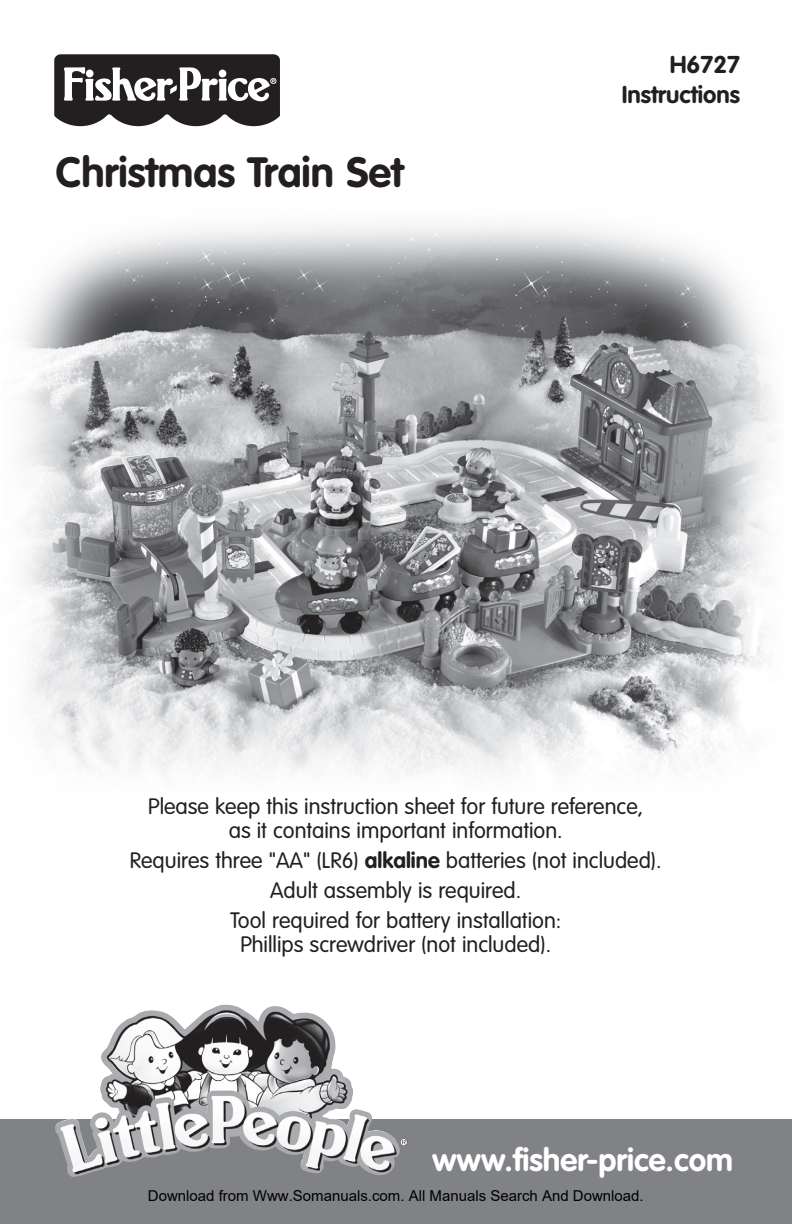
<style>
.page{position:relative;width:792px;height:1224px;background:#fff}
.page>*{position:absolute;margin:0;border:0;box-sizing:border-box;transform-origin:0 0}
.t1{font:700 41.8px "VAG Rounded";color:#231f20}
.t2{font:700 31.6px "VAG Rounded";color:#fff}
.t3{font:700 24px/30px "VAG Rounded";color:#231f20;text-align:right}
.t4{font:300 22px/30px "VAG Rounded";color:#231f20;text-align:center}
.t5{font:15px "Arial";color:#000}
.s1{font-weight:700}
</style>
<div class="page">
<img style="left:22px;top:225px;width:753px;height:551px">
<div style="left:0;top:1119px;width:792px;height:105px;background:#808285"></div>
<svg style="left:54px;top:54px;width:226px;height:73px"></svg>
<div style="left:86px;top:70px;width:8px;height:7px;background:#fff;border-radius:50%"></div>
<img style="left:56px;top:1005px;width:344px;height:172px">
<svg style="left:400px;top:1138px;width:8px;height:8px"></svg>
<h1 class="t1" style="left:56px;top:147px;width:349px">Christmas Train Set</h1>
<p class="t3" style="left:622px;top:49px;width:120px">H6727<br>Instructions</p>
<p class="t4" style="left:148px;top:794px;width:497px;line-height:24px">Please keep this instruction sheet for future reference, as it contains important information.</p>
<p class="t4" style="left:130px;top:845px;width:534px">Requires three "AA" (LR6) <span class="s1">alkaline</span> batteries (not included).<br>Adult assembly is required.<br>Tool required for battery installation:</p>
<p class="t4" style="left:240px;top:929px;width:312px">Phillips screwdriver (not included).</p>
<h2 class="t2" style="left:432px;top:1142px;width:303px">www.fisher-price.com</h2>
<p class="t5" style="left:148px;top:1187px;width:497px">Download from Www.Somanuals.com. All Manuals Search And Download.</p>
</div>
